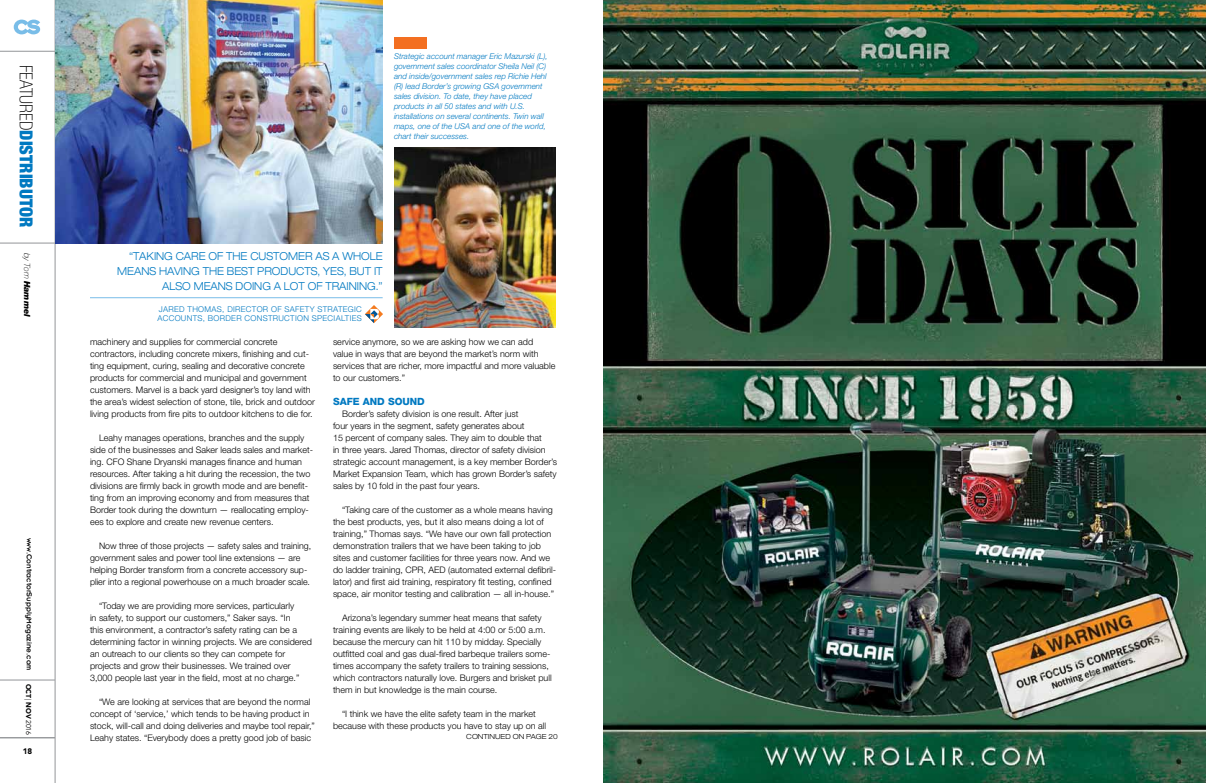
<style>
.page{position:relative;width:1206px;height:783px;background:#fff}
.page>*{position:absolute;margin:0;border:0;box-sizing:border-box;transform-origin:0 0}
.t1{font:900 condensed 18px "Helvetica Neue LT Std";color:#0079c1}
.t2{font:300 expanded 11px "Helvetica Neue LT Std";color:#0079c1;scale:.92 1}
.t3{font:800 10px "Helvetica Neue LT Std";color:#0079c1}
.t4{font:300 9px/12px "Helvetica Neue LT Std";color:#000}
.t5{font:italic 900 8.5px "Helvetica Neue LT Std";color:#000}
.t6{font:italic 300 8px/10px "Helvetica Neue LT Std";color:#0079c1}
.t7{font:300 8px/9px "Helvetica Neue LT Std";letter-spacing:.04em;color:#0079c1}
.t8{font:8px "Insignia LT Std";color:#000}
.t9{font:900 8px "Avenir LT Std";color:#000}
.t10{font:300 expanded 7px "Helvetica Neue LT Std";color:#000}
.t11{font:900 7px "Avenir LT Std";letter-spacing:-.03em;color:#000}
.s1{font-weight:100;color:#000}
.s2{font-weight:100}
.s3{font-weight:300}
.s4{font-weight:400}
</style>
<div class="page">
<hr style="left:0;top:680px;width:55px;height:1px;background:#939598">
<hr style="left:0;top:51px;width:55px;height:1px;background:#939598">
<hr style="left:55px;top:0;width:1px;height:783px;background:#939598">
<hr style="left:0;top:738px;width:55px;height:1px;background:#939598">
<hr style="left:0;top:243px;width:55px;height:1px;background:#939598">
<svg style="left:14px;top:20px;width:26px;height:14px"></svg>
<img style="left:394px;top:148px;width:162px;height:180px">
<img style="left:603px;top:0;width:603px;height:783px">
<hr style="left:90px;top:297px;width:293px;height:1px;background:#79bde8">
<svg style="left:365px;top:305px;width:18px;height:18px"></svg>
<img style="left:55px;top:0;width:328px;height:244px">
<div style="left:394px;top:38px;width:33px;height:11px;background:#f36f21"></div>
<h1 class="t1" style="left:37px;top:65px;width:164px;rotate:90deg"><span class="s1">Featured</span>DIStributor</h1>
<p class="t5" style="left:32px;top:253px;width:66px;rotate:90deg"><span class="s2">by Tom</span> Hammel</p>
<p class="t8" style="left:33px;top:538px;width:135px;rotate:90deg">www.ContractorSupplyMagazine.com</p>
<p class="t11" style="left:33px;top:684px;width:53px;rotate:90deg">OCT <span class="s3">|</span> NOV <span class="s4">2016</span></p>
<p class="t9" style="left:23px;top:746px;width:11px">18</p>
<p class="t6" style="left:394px;top:51px;width:155px">Strategic account manager Eric Mazurski (L), government sales coordinator Sheila Neil (C) and inside/government sales rep Richie Hehl (R) lead Border’s growing GSA government sales division. To date, they have placed products in all 50 states and with U.S. installations on several continents. Twin wall maps, one of the USA and one of the world, chart their successes.</p>
<p class="t2" style="left:129px;top:249px;width:35px">“TAKING</p>
<p class="t2" style="left:176px;top:249px;width:225px">CARE OF THE CUSTOMER AS A WHOLE</p>
<p class="t2" style="left:117px;top:264px;width:20px">MEAN</p>
<p class="t2" style="left:149px;top:264px;width:42px">S HAVING</p>
<p class="t2" style="left:203px;top:264px;width:85px">THE BEST PRODUCT</p>
<p class="t2" style="left:311px;top:264px;width:74px">S, YES, BUT IT</p>
<p class="t2" style="left:162px;top:279px;width:54px">ALSO MEAN</p>
<p class="t2" style="left:226px;top:279px;width:19px">S DOING</p>
<p class="t2" style="left:274px;top:279px;width:79px">A LOT OF TRAINING</p>
<p class="t2" style="left:376px;top:279px;width:9px">.”</p>
<p class="t7" style="left:157px;top:305px;width:202px">jared thomas, director of safety strategic accounts, Border construction Specialties</p>
<p class="t4" style="left:90px;top:336px;width:226px">machinery and supplies for commercial concrete contractors, including concrete mixers, finishing and cut&shy;ting equipment, curing, sealing and decorative concrete products for commercial and municipal and government customers. Marvel is a back yard designer’s toy land with the area’s widest selection of stone, tile, brick and outdoor living products from fire pits to outdoor kitchens to die for.</p>
<p class="t4" style="left:90px;top:432px;width:225px;text-indent:9px">Leahy manages operations, branches and the supply side of the businesses and Saker leads sales and market&shy;ing. CFO Shane Dryanski manages finance and human resources. After taking a hit during the recession, the two divisions are firmly back in growth mode and are benefit&shy;ting from an improving economy and from measures that Border took during the downturn — reallocating employ&shy;ees to explore and create new revenue centers.</p>
<p class="t4" style="left:90px;top:540px;width:223px;text-indent:9px">Now three of those projects — safety sales and training, government sales and power tool line extensions — are helping Border transform from a concrete accessory sup&shy;plier into a regional powerhouse on a much broader scale.</p>
<p class="t4" style="left:90px;top:600px;width:224px;text-indent:9px">“Today we are providing more services, particularly<br>in safety, to support our customers,” Saker says. “In<br>this environment, a contractor’s safety rating can be a determining factor in winning projects. We are considered an outreach to our clients so they can compete for projects and grow their businesses. We trained over 3,000 people last year in the field, most at no charge.”</p>
<p class="t4" style="left:90px;top:695px;width:226px;text-align:center">“We are looking at services that are beyond the normal concept of ‘service,’ which tends to be having product in stock, will-call and doing deliveries and maybe tool repair,” Leahy states. “Everybody does a pretty good job of basic</p>
<p class="t4" style="left:333px;top:336px;width:224px">service anymore, so we are asking how we can add value in ways that are beyond the market’s norm with services that are richer, more impactful and more valuable to our customers.”</p>
<p class="t3" style="left:333px;top:395px;width:93px">SAFE AND SOUND</p>
<p class="t4" style="left:333px;top:408px;width:226px;text-indent:9px">Border’s safety division is one result. After just<br>four years in the segment, safety generates about<br>15 percent of company sales. They aim to double that<br>in three years. Jared Thomas, director of safety division strategic account management, is a key member Border’s Market Expansion Team, which has grown Border’s safety sales by 10 fold in the past four years.</p>
<p class="t4" style="left:333px;top:504px;width:225px;text-indent:9px">“Taking care of the customer as a whole means having the best products, yes, but it also means doing a lot of training,” Thomas says. “We have our own fall protection demonstration trailers that we have been taking to job sites and customer facilities for three years now. And we do ladder training, CPR , AED (automated external defibril&shy;lator) and first aid training, respiratory fit testing, confined space, air monitor testing and calibration — all in-house.”</p>
<p class="t4" style="left:333px;top:611px;width:220px;text-indent:9px">Arizona’s legendary summer heat means that safety training events are likely to be held at 4:00 or 5:00 a.m. because the mercury can hit 110 by midday. Specially outfitted coal and gas dual-fired barbeque trailers some&shy;times accompany the safety trailers to training sessions, which contractors naturally love. Burgers and brisket pull them in but knowledge is the main course.</p>
<p class="t4" style="left:333px;top:707px;width:215px;text-align:center">“I think we have the elite safety team in the market because with these products you have to stay up on all</p>
<p class="t10" style="left:466px;top:732px;width:93px">CONTINUED ON PAGE 20</p>
</div>
